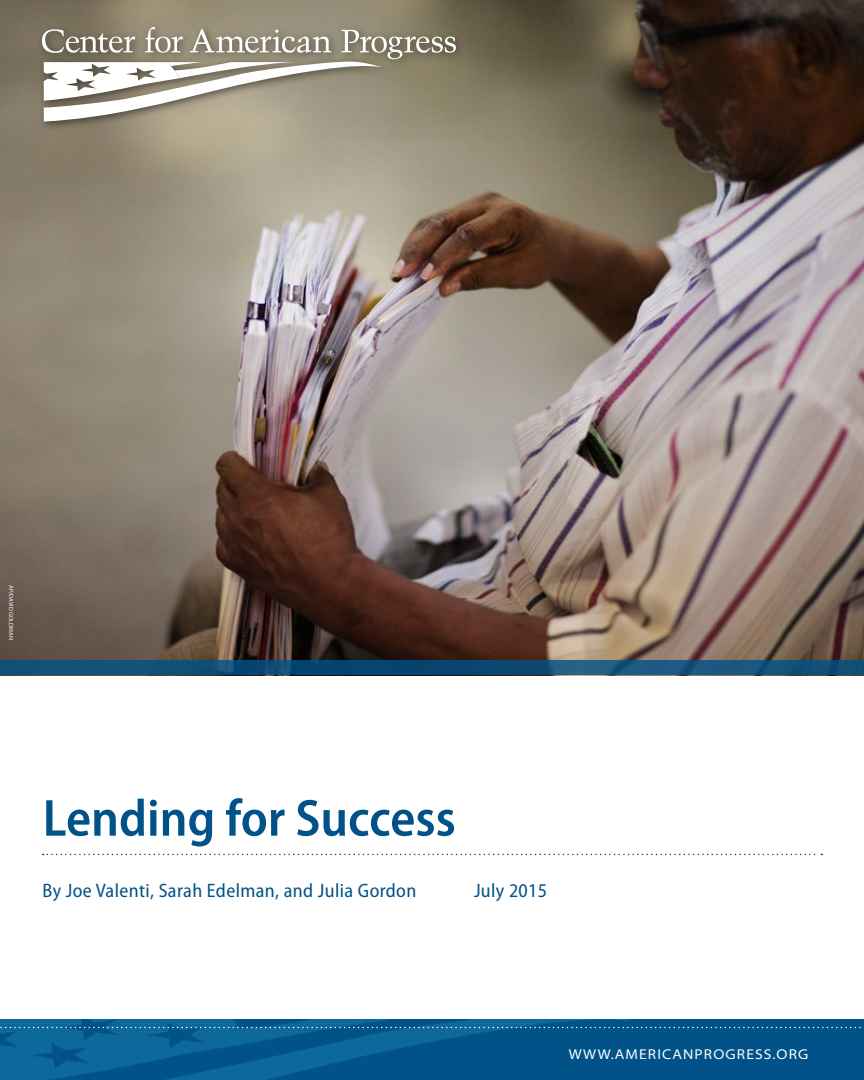
<style>
.page{position:relative;width:864px;height:1080px;background:#fff}
.page>*{position:absolute;margin:0;border:0;box-sizing:border-box;transform-origin:0 0}
.t1{font:600 semi-condensed 52.5px "Myriad Pro";color:#005288}
.t2{font:semi-condensed 19.5px "Myriad Pro";letter-spacing:.02em;color:#005288}
.t3{font:semi-expanded 14.25px "Myriad Pro";letter-spacing:.08em;color:#fff}
.t4{font:6px "Myriad Pro";letter-spacing:.02em;color:#fff}
</style>
<div class="page">
<img style="left:0;top:1019px;width:864px;height:61px">
<svg style="left:0;top:1027px;width:864px;height:1px"></svg>
<img style="left:0;top:0;width:864px;height:676px">
<svg style="left:43px;top:854px;width:779px;height:1px"></svg>
<svg style="left:0;top:660px;width:864px;height:15px;background:#114e77"></svg>
<div style="left:36px;top:21px;width:430px;height:111px;background:#000;opacity:.5"></div>
<svg style="left:42px;top:27px;width:414px;height:95px"></svg>
<p class="t4" style="left:15px;top:585px;width:57px;rotate:90deg">AP/DAVID GOLDMAN</p>
<h1 class="t1" style="left:43px;top:789px;width:415px">Lending for Success</h1>
<p class="t2" style="left:43px;top:880px;width:375px">By Joe Valenti, Sarah Edelman, and Julia Gordon</p>
<p class="t2" style="left:474px;top:880px;width:75px">July 2015</p>
<p class="t3" style="left:569px;top:1047px;width:241px">WWW.AMERICANPROGRESS.ORG</p>
</div>
